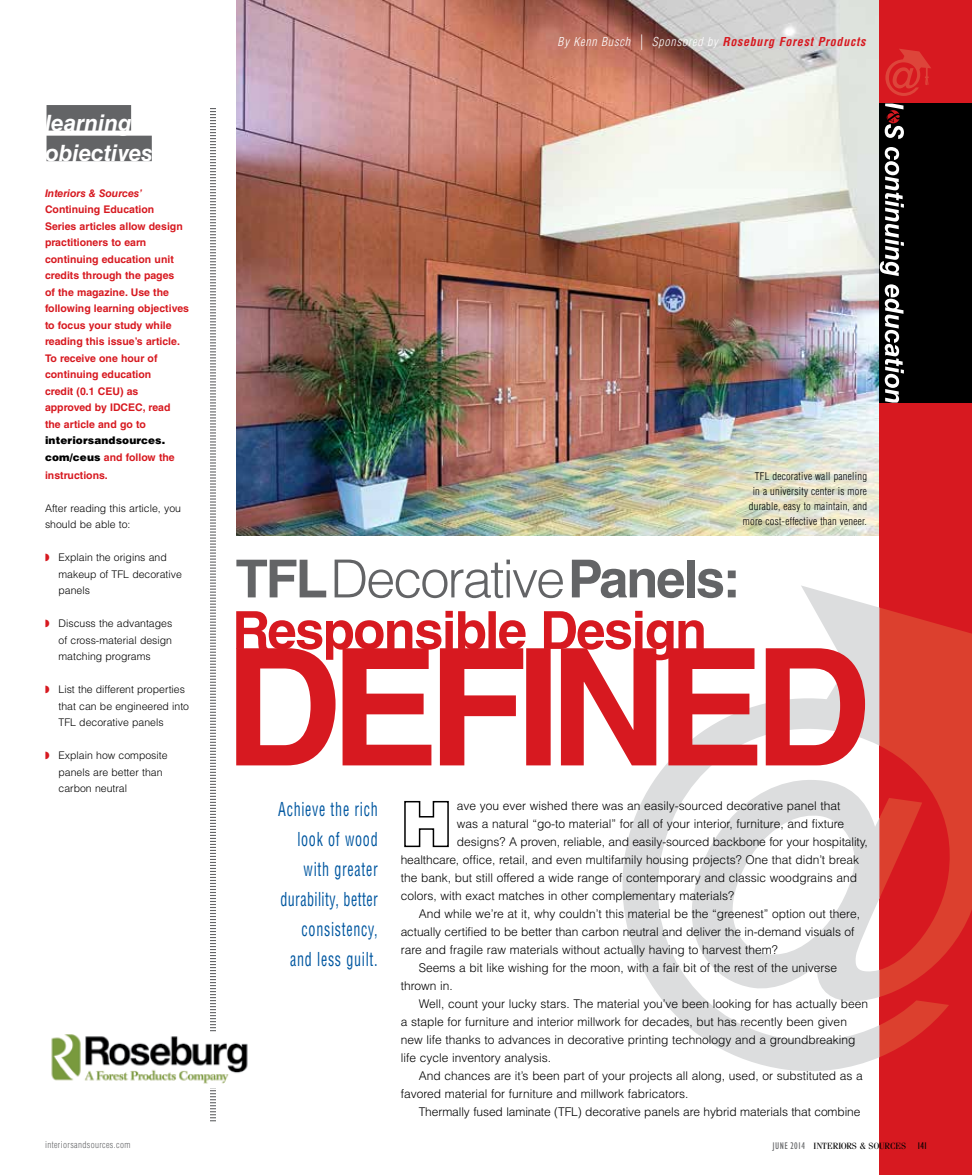
<style>
.page{position:relative;width:972px;height:1175px;background:#fff}
.page>*{position:absolute;margin:0;border:0;box-sizing:border-box;transform-origin:0 0}
.t1{font:700 52.5px "Helvetica LT Std";letter-spacing:-.04em;color:#636466}
.t2{font:italic 700 22.5px/30.6px "Helvetica LT Std";color:#fff}
.t3{font:condensed 18.75px/30px "Helvetica LT Std";letter-spacing:.05em;color:#0057a0;text-align:right;scale:.75 1}
.t4{font:300 12px "Helvetica LT Std";color:#000}
.t5{font:italic 300 condensed 12px "Helvetica LT Std";letter-spacing:.06em;color:#fff}
.t6{font:700 10.5px/16.5px "Helvetica LT Std";color:#d71920}
.t7{font:300 10.5px/16.5px "Helvetica LT Std";color:#000}
.t8{font:300 condensed 10.5px/15px "Helvetica LT Std";letter-spacing:.025em;color:#000;text-align:right}
.t9{font:900 10.5px/16.5px "Helvetica LT Std";letter-spacing:.01em;color:#000}
.t10{font:italic 700 10.5px "Helvetica LT Std";color:#d71920}
.t11{font:9px "Fenice Std";color:#000}
.t12{font:300 condensed 9px "Helvetica LT Std";letter-spacing:.04em;color:#636466}
.s1{font-weight:700;color:#d71920}
.s2{color:#d71920}
.s3{font-size:13.5px}
.s4{font-weight:300}
.s5{font-family:"Humanist 521 BT";font-stretch:condensed;font-size:9.75px;color:#636466}
.s6{font-family:"Humanist 521 BT";font-stretch:condensed;font-size:9.75px}
</style>
<div class="page">
<img style="left:236px;top:0;width:643px;height:535px">
<div style="left:879px;top:0;width:93px;height:1174px;background:#d71920"></div>
<svg style="left:885px;top:49px;width:46px;height:47px"></svg>
<svg style="left:622px;top:585px;width:258px;height:486px"></svg>
<svg style="left:880px;top:608px;width:92px;height:449px"></svg>
<svg style="left:210px;top:108px;width:6px;height:1013px"></svg>
<div style="left:47px;top:105px;width:84px;height:26px;background:#636466"></div>
<div style="left:47px;top:136px;width:105px;height:25px;background:#636466"></div>
<svg style="left:404px;top:800px;width:45px;height:48px"></svg>
<svg style="left:236px;top:611px;width:468px;height:37px"></svg>
<svg style="left:236px;top:648px;width:629px;height:117px;fill:#d71920"></svg>
<div style="left:879px;top:104px;width:93px;height:298px;background:#000"></div>
<svg style="left:880px;top:104px;width:24px;height:298px"></svg>
<div style="left:45px;top:1032px;width:208px;height:56px;background:#fff"></div>
<img style="left:51px;top:1034px;width:197px;height:50px">
<h2 class="t2" style="left:45px;top:107px;width:109px">learning objectives</h2>
<p class="t10" style="left:45px;top:186px;width:98px">Interiors &amp; Sources’</p>
<p class="t6" style="left:45px;top:201px;width:145px">Continuing Education<br>Series articles allow design practitioners to earn continuing education unit credits through the pages<br>of the magazine. Use the following learning objectives to focus your study while reading this issue’s article.<br>To receive one hour of continuing education<br>credit (0.1 CEU) as<br>approved by IDCEC, read<br>the article and go to</p>
<p class="t9" style="left:45px;top:432px;width:131px">interiorsandsources. com/ceus <span class="s1">and follow the</span></p>
<p class="t6" style="left:45px;top:466px;width:64px">instructions.</p>
<p class="t7" style="left:45px;top:499px;width:137px">After reading this article, you should be able to:</p>
<p class="t7" style="left:59px;top:549px;width:125px;text-indent:-14px"><span class="s2">◗</span> Explain the origins and makeup of TFL decorative panels</p>
<p class="t7" style="left:59px;top:615px;width:115px;text-align:justify;text-indent:-14px"><span class="s2">◗</span> Discuss the advantages of cross-material design matching programs</p>
<p class="t7" style="left:59px;top:681px;width:132px;text-indent:-14px"><span class="s2">◗</span> List the different properties that can be engineered into<br>TFL decorative panels</p>
<p class="t7" style="left:59px;top:747px;width:111px;text-indent:-14px"><span class="s2">◗</span> Explain how composite panels are better than carbon neutral</p>
<p class="t5" style="left:558px;top:35px;width:309px">By Kenn Busch <span class="s3">|</span> Sponsored by <span class="s1">Roseburg Forest Products</span></p>
<p class="t8" style="left:743px;top:469px;width:126px">TFL decorative wall paneling<br>in a university center is more durable, easy to maintain, and more cost-effective than veneer.</p>
<h1 class="t1" style="left:236px;top:547px;width:506px">TFL<span class="s4">Decorative</span>Panels:</h1>
<h3 class="t3" style="left:278px;top:794px;width:134px">Achieve the rich look of wood with greater durability, better consistency, and less guilt.</h3>
<p class="t4" style="left:457px;top:798px;width:385px">ave you ever wished there was an easily-sourced decorative panel that</p>
<p class="t4" style="left:457px;top:816px;width:389px">was a natural “go-to material” for all of your interior, furniture, and fixture</p>
<p class="t4" style="left:457px;top:834px;width:413px">designs? A proven, reliable, and easily-sourced backbone for your hospitality,</p>
<p class="t4" style="left:401px;top:852px;width:460px">healthcare, office, retail, and even multifamily housing projects? One that didn’t break</p>
<p class="t4" style="left:401px;top:870px;width:458px">the bank, but still offered a wide range of contemporary and classic woodgrains and</p>
<p class="t4" style="left:401px;top:888px;width:335px">colors, with exact matches in other complementary materials?</p>
<p class="t4" style="left:419px;top:906px;width:443px">And while we’re at it, why couldn’t this material be the “greenest” option out there,</p>
<p class="t4" style="left:401px;top:924px;width:455px">actually certified to be better than carbon neutral and deliver the in-demand visuals of</p>
<p class="t4" style="left:401px;top:942px;width:379px">rare and fragile raw materials without actually having to harvest them?</p>
<p class="t4" style="left:419px;top:960px;width:420px">Seems a bit like wishing for the moon, with a fair bit of the rest of the universe</p>
<p class="t4" style="left:401px;top:978px;width:54px">thrown in.</p>
<p class="t4" style="left:419px;top:996px;width:451px">Well, count your lucky stars. The material you’ve been looking for has actually been</p>
<p class="t4" style="left:401px;top:1014px;width:448px">a staple for furniture and interior millwork for decades, but has recently been given</p>
<p class="t4" style="left:401px;top:1032px;width:456px">new life thanks to advances in decorative printing technology and a groundbreaking</p>
<p class="t4" style="left:401px;top:1050px;width:152px">life cycle inventory analysis.</p>
<p class="t4" style="left:419px;top:1068px;width:446px">And chances are it’s been part of your projects all along, used, or substituted as a</p>
<p class="t4" style="left:401px;top:1086px;width:289px">favored material for furniture and millwork fabricators.</p>
<p class="t4" style="left:419px;top:1104px;width:443px">Thermally fused laminate (TFL) decorative panels are hybrid materials that combine</p>
<p class="t12" style="left:45px;top:1139px;width:87px">interiorsandsources.com</p>
<p class="t11" style="left:773px;top:1140px;width:156px"><span class="s5">JUNE 2014</span> INTERIORS &amp; SOURCES <span class="s6">141</span></p>
</div>
